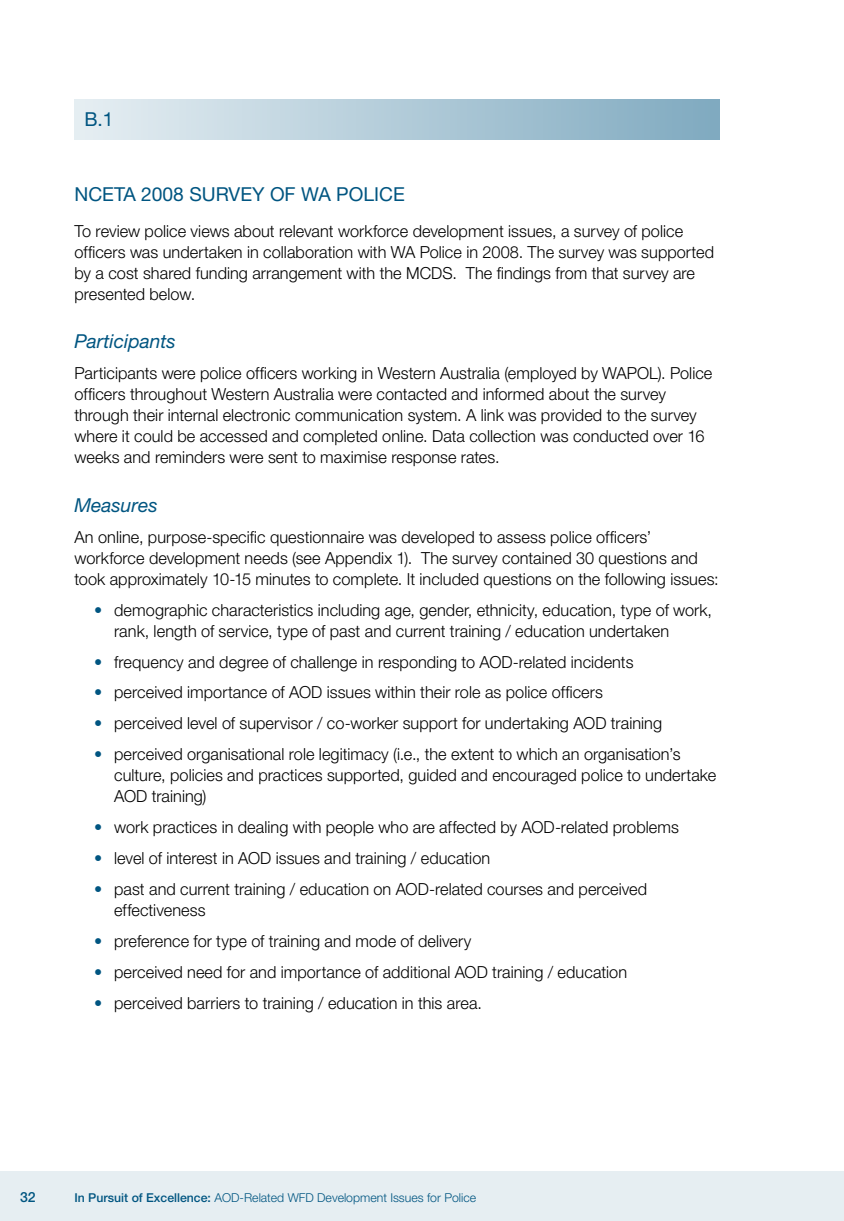
<style>
.page{position:relative;width:844px;height:1221px;background:#fff}
.page>*{position:absolute;margin:0;border:0;box-sizing:border-box;transform-origin:0 0}
.t1{font:19.25px "Helvetica Neue LT Std";color:#005581}
.t2{font:italic 19.25px "Helvetica Neue LT Std";color:#005581}
.t3{font:300 16.62px/21px "Helvetica Neue LT Std";letter-spacing:.005em;color:#000}
.t4{font:500 14px "Helvetica Neue LT Std";color:#005581}
.t5{font:300 12.25px "Helvetica Neue LT Std";color:#005581}
.s1{color:#005581}
.s2{font-weight:500}
</style>
<div class="page">
<div style="left:0;top:1171px;width:843px;height:49px;background:#e6eef2"></div>
<hr style="left:843px;top:1171px;width:1px;height:49px;background:#e6eef2">
<div style="left:74px;top:99px;width:645px;height:40px;background:linear-gradient(to right,#e6eff3,#7faac0)"></div>
<p class="t1" style="left:84px;top:108px;width:31px">B.1</p>
<p class="t1" style="left:74px;top:183px;width:318px">NCETA 2008 SURVEY OF WA POLICE</p>
<p class="t3" style="left:74px;top:220px;width:641px">To review police views about relevant workforce development issues, a survey of police officers was undertaken in collaboration with WA Police in 2008. The survey was supported by a cost shared funding arrangement with the MCDS. The findings from that survey are presented below.</p>
<p class="t2" style="left:74px;top:330px;width:103px">Participants</p>
<p class="t3" style="left:74px;top:362px;width:639px">Participants were police officers working in Western Australia (employed by WAPOL). Police officers throughout Western Australia were contacted and informed about the survey through their internal electronic communication system. A link was provided to the survey where it could be accessed and completed online. Data collection was conducted over 16 weeks and reminders were sent to maximise response rates.</p>
<p class="t2" style="left:74px;top:493px;width:85px">Measures</p>
<p class="t3" style="left:74px;top:526px;width:645px">An online, purpose-specific questionnaire was developed to assess police officers’ workforce development needs (see Appendix 1). The survey contained 30 questions and took approximately 10-15 minutes to complete. It included questions on the following issues:</p>
<p class="t3" style="left:114px;top:598px;width:599px;text-indent:-20px"><span class="s1">•</span> demographic characteristics including age, gender, ethnicity, education, type of work, rank, length of service, type of past and current training / education undertaken</p>
<p class="t3" style="left:94px;top:650px;width:540px"><span class="s1">•</span> frequency and degree of challenge in responding to AOD-related incidents</p>
<p class="t3" style="left:94px;top:681px;width:510px"><span class="s1">•</span> perceived importance of AOD issues within their role as police officers</p>
<p class="t3" style="left:94px;top:712px;width:569px"><span class="s1">•</span> perceived level of supervisor / co-worker support for undertaking AOD training</p>
<p class="t3" style="left:114px;top:743px;width:603px;text-indent:-20px"><span class="s1">•</span> perceived organisational role legitimacy (i.e., the extent to which an organisation’s culture, policies and practices supported, guided and encouraged police to undertake<br>AOD training)</p>
<p class="t3" style="left:94px;top:816px;width:586px"><span class="s1">•</span> work practices in dealing with people who are affected by AOD-related problems</p>
<p class="t3" style="left:94px;top:847px;width:397px"><span class="s1">•</span> level of interest in AOD issues and training / education</p>
<p class="t3" style="left:114px;top:878px;width:534px;text-indent:-20px"><span class="s1">•</span> past and current training / education on AOD-related courses and perceived effectiveness</p>
<p class="t3" style="left:94px;top:930px;width:378px"><span class="s1">•</span> preference for type of training and mode of delivery</p>
<p class="t3" style="left:94px;top:961px;width:534px"><span class="s1">•</span> perceived need for and importance of additional AOD training / education</p>
<p class="t3" style="left:94px;top:992px;width:389px"><span class="s1">•</span> perceived barriers to training / education in this area.</p>
<p class="t4" style="left:20px;top:1188px;width:17px">32</p>
<p class="t5" style="left:74px;top:1190px;width:403px"><span class="s2">In Pursuit of Excellence:</span> AOD-Related WFD Development Issues for Police</p>
</div>
